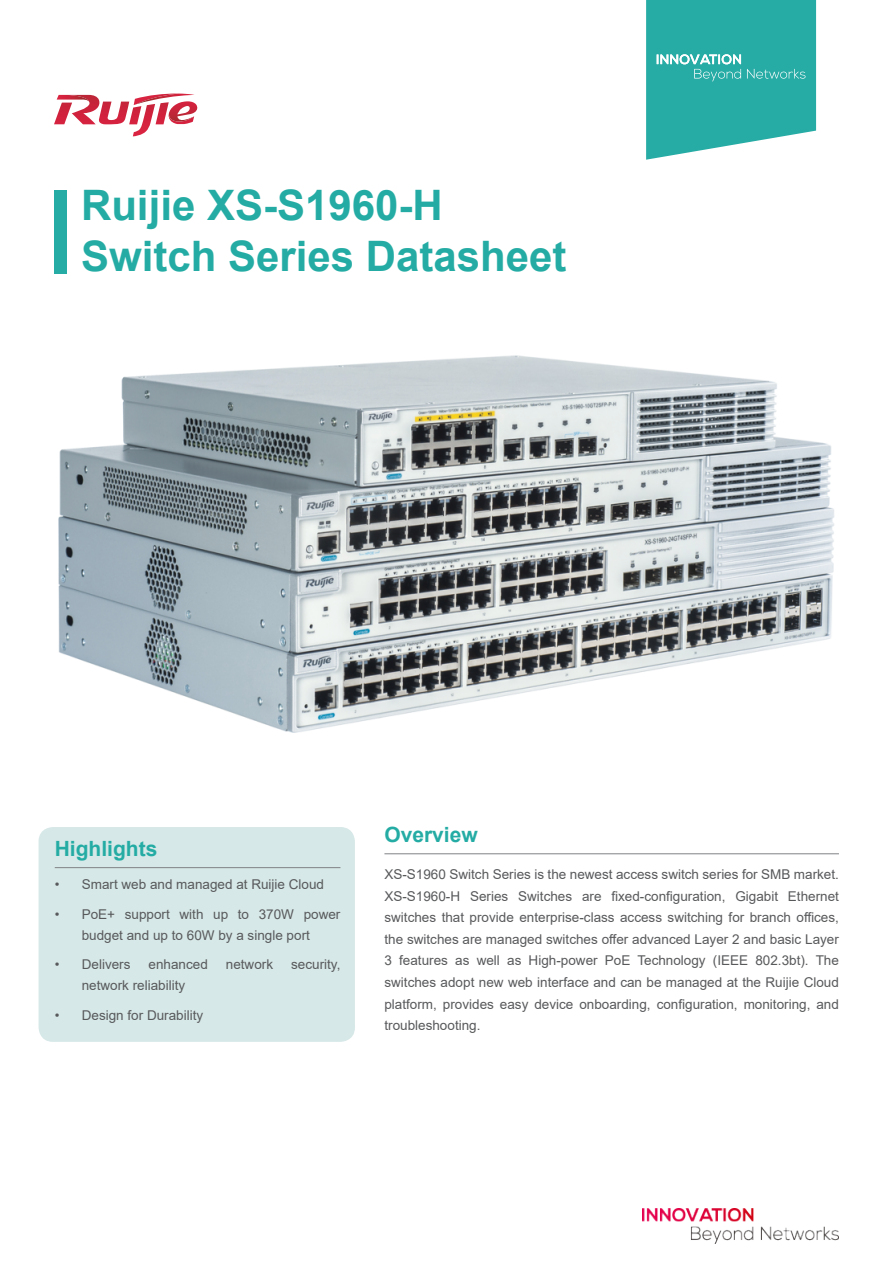
<style>
.page{position:relative;width:893px;height:1263px;background:#fff}
.page>*{position:absolute;margin:0;border:0;box-sizing:border-box;transform-origin:0 0}
.t1{font:700 42px/50.4px "Arial";color:#24aca4}
.t2{font:700 21px "Arial";color:#24aca4}
.t3{font:13.5px/21.6px "Arial";color:#58595b;text-align:justify}
</style>
<div class="page">
<div style="left:39px;top:827px;width:316px;height:215px;background:#d6e8e7;border-radius:14px"></div>
<svg style="left:54px;top:94px;width:143px;height:42px"></svg>
<div style="left:54px;top:190px;width:12px;height:83px;background:#26aba5"></div>
<hr style="left:384px;top:853px;width:455px;height:1px;background:#808285">
<hr style="left:55px;top:867px;width:285px;height:1px;background:#808285">
<img style="left:642px;top:1209px;width:197px;height:35px">
<svg style="left:646px;top:0;width:170px;height:160px;background:#3fb4af"></svg>
<img style="left:58px;top:355px;width:776px;height:378px">
<h1 class="t1" style="left:81px;top:181px;width:487px">Ruijie XS-S1960-H<br>Switch Series Datasheet</h1>
<h2 class="t2" style="left:55px;top:834px;width:104px">Highlights</h2>
<p class="t3" style="left:55px;top:874px;width:271px">• Smart web and managed at Ruijie Cloud</p>
<p class="t3" style="left:55px;top:904px;width:287px;line-height:21px;text-align:center">• PoE+ support with up to 370W power budget and up to 60W by a single port</p>
<p class="t3" style="left:55px;top:954px;width:77px">• Delivers</p>
<p class="t3" style="left:149px;top:954px;width:61px">enhanced</p>
<p class="t3" style="left:226px;top:954px;width:49px">network</p>
<p class="t3" style="left:291px;top:954px;width:51px">security,</p>
<p class="t3" style="left:82px;top:975px;width:105px">network reliability</p>
<p class="t3" style="left:55px;top:1004px;width:150px">• Design for Durability</p>
<h2 class="t2" style="left:384px;top:820px;width:95px">Overview</h2>
<p class="t3" style="left:384px;top:863px;width:456px">XS-S1960 Switch Series is the newest access switch series for SMB market.<br>XS-S1960-H Series Switches are fixed-configuration, Gigabit Ethernet switches that provide enterprise-class access switching for branch offices, the switches are managed switches offer advanced Layer 2 and basic Layer 3 features as well as High-power PoE Technology (IEEE 802.3bt). The switches adopt new web interface and can be managed at the Ruijie Cloud platform, provides easy device onboarding, configuration, monitoring, and troubleshooting.</p>
</div>
